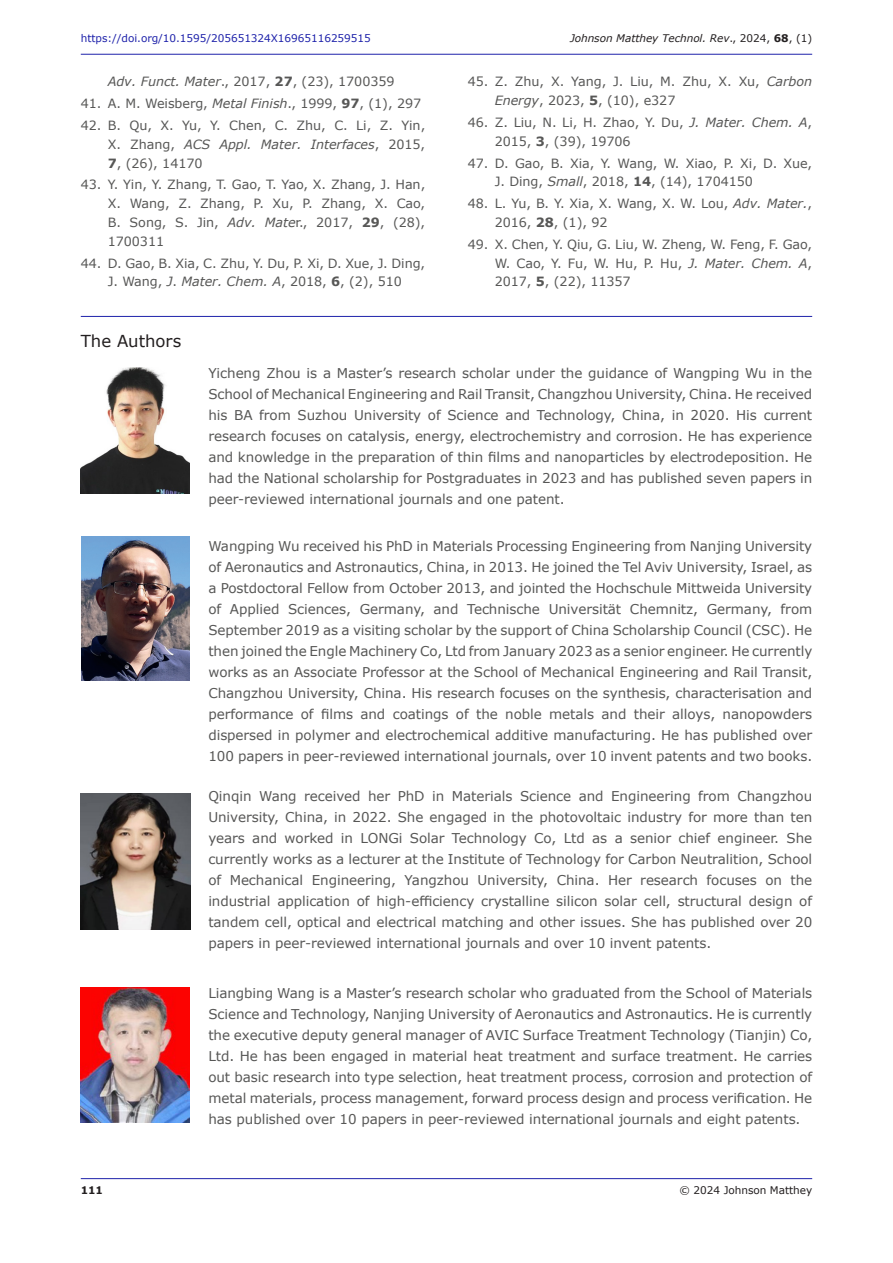
<style>
.page{position:relative;width:893px;height:1263px;background:#fff}
.page>*{position:absolute;margin:0;border:0;box-sizing:border-box;transform-origin:0 0}
.The_author_head_at_t{font:16.5px "Verdana";color:#231f20}
.Author_profile_at_th{font:13.5px/21px "Verdana";letter-spacing:-.005em;color:#575756;text-align:justify}
.t1{font:12.75px/18.8px "Verdana";letter-spacing:-.005em;color:#575756}
.t2{font:10.5px "Verdana";letter-spacing:-.005em;color:#1e22aa}
.t3{font:italic 10.5px "Verdana";letter-spacing:-.005em;color:#231f20}
.t4{font:10.5px "Verdana";letter-spacing:-.005em;color:#231f20}
.t5{font:700 10.5px "Verdana";color:#231f20}
.s1{font-style:normal}
.s2{font-weight:700;font-style:normal}
.s3{font-style:italic}
.s4{font-weight:700}
</style>
<div class="page">
<hr style="left:81px;top:1178px;width:731px;height:1px;background:#1e22aa">
<hr style="left:81px;top:54px;width:731px;height:1px;background:#1e22aa">
<img style="left:81px;top:367px;width:109px;height:126px">
<img style="left:81px;top:537px;width:108px;height:144px">
<img style="left:81px;top:794px;width:109px;height:135px">
<hr style="left:81px;top:316px;width:731px;height:1px;background:#1e22aa">
<img style="left:81px;top:987px;width:109px;height:135px">
<p class="t2" style="left:81px;top:31px;width:291px">https://doi.org/10.1595/205651324X16965116259515</p>
<p class="t3" style="left:570px;top:31px;width:244px">Johnson Matthey Technol. Rev<span class="s1">., 2024,</span> <span class="s2">68</span><span class="s1">, (1)</span></p>
<p class="t1" style="left:108px;top:72px;width:288px"><span class="s3">Adv. Funct. Mater</span>., 2017, <span class="s4">27</span>, (23), 1700359</p>
<p class="t1" style="left:81px;top:94px;width:342px">41. A. M. Weisberg, <span class="s3">Metal Finish</span>., 1999, <span class="s4">97</span>, (1), 297</p>
<p class="t1" style="left:108px;top:116px;width:319px;text-align:justify;text-indent:-27px">42. B. Qu, X. Yu, Y. Chen, C. Zhu, C. Li, Z. Yin, X. Zhang, <span class="s3">ACS Appl. Mater. Interfaces</span>, 2015, <span class="s4">7</span>, (26), 14170</p>
<p class="t1" style="left:108px;top:175px;width:319px;text-align:justify;text-indent:-27px">43. Y. Yin, Y. Zhang, T. Gao, T. Yao, X. Zhang, J. Han, X. Wang, Z. Zhang, P. Xu, P. Zhang, X. Cao, B. Song, S. Jin, <span class="s3">Adv. Mate</span>r., 2017, <span class="s4">29</span>, (28), 1700311</p>
<p class="t1" style="left:81px;top:253px;width:346px;text-align:center">44. D. Gao, B. Xia, C. Zhu, Y. Du, P. Xi, D. Xue, J. Ding,<br>J. Wang, <span class="s3">J</span>. <span class="s3">Mater. Chem. A</span>, 2018, <span class="s4">6</span>, (2), 510</p>
<p class="t1" style="left:495px;top:72px;width:319px;text-indent:-27px">45. Z. Zhu, X. Yang, J. Liu, M. Zhu, X. Xu, <span class="s3">Carbon<br>Energy</span>, 2023, <span class="s4">5</span>, (10), e327</p>
<p class="t1" style="left:495px;top:113px;width:319px;text-indent:-27px">46. Z. Liu, N. Li, H. Zhao, Y. Du, <span class="s3">J. Mater. Chem. A</span>,<br>2015, <span class="s4">3</span>, (39), 19706</p>
<p class="t1" style="left:495px;top:153px;width:319px;text-indent:-27px">47. D. Gao, B. Xia, Y. Wang, W. Xiao, P. Xi, D. Xue,<br>J. Ding, <span class="s3">Small</span>, 2018, <span class="s4">14</span>, (14), 1704150</p>
<p class="t1" style="left:495px;top:194px;width:319px;text-indent:-27px">48. L. Yu, B. Y. Xia, X. Wang, X. W. Lou, <span class="s3">Adv. Mater.</span>,<br>2016, <span class="s4">28</span>, (1), 92</p>
<p class="t1" style="left:495px;top:235px;width:319px;text-align:justify;text-indent:-27px">49. X. Chen, Y. Qiu, G. Liu, W. Zheng, W. Feng, F. Gao, W. Cao, Y. Fu, W. Hu, P. Hu, <span class="s3">J. Mater. Chem. A</span>, 2017, <span class="s4">5</span>, (22), 11357</p>
<p class="The_author_head_at_t" style="left:81px;top:329px;width:102px">The Authors</p>
<p class="Author_profile_at_th" style="left:208px;top:363px;width:605px">Yicheng Zhou is a Master’s research scholar under the guidance of Wangping Wu in the School of Mechanical Engineering and Rail Transit, Changzhou University, China. He received his BA from Suzhou University of Science and Technology, China, in 2020. His current research focuses on catalysis, energy, electrochemistry and corrosion. He has experience and knowledge in the preparation of thin films and nanoparticles by electrodeposition. He had the National scholarship for Postgraduates in 2023 and has published seven papers in peer-reviewed international journals and one patent.</p>
<p class="Author_profile_at_th" style="left:208px;top:535px;width:605px">Wangping Wu received his PhD in Materials Processing Engineering from Nanjing University of Aeronautics and Astronautics, China, in 2013. He joined the Tel Aviv University, Israel, as a Postdoctoral Fellow from October 2013, and jointed the Hochschule Mittweida University of Applied Sciences, Germany, and Technische Universität Chemnitz, Germany, from September 2019 as a visiting scholar by the support of China Scholarship Council (CSC). He then joined the Engle Machinery Co, Ltd from January 2023 as a senior engineer. He currently works as an Associate Professor at the School of Mechanical Engineering and Rail Transit, Changzhou University, China. His research focuses on the synthesis, characterisation and performance of films and coatings of the noble metals and their alloys, nanopowders dispersed in polymer and electrochemical additive manufacturing. He has published over 100 papers in peer-reviewed international journals, over 10 invent patents and two books.</p>
<p class="Author_profile_at_th" style="left:208px;top:786px;width:605px">Qinqin Wang received her PhD in Materials Science and Engineering from Changzhou University, China, in 2022. She engaged in the photovoltaic industry for more than ten years and worked in LONGi Solar Technology Co, Ltd as a senior chief engineer. She currently works as a lecturer at the Institute of Technology for Carbon Neutralition, School of Mechanical Engineering, Yangzhou University, China. Her research focuses on the industrial application of high-efficiency crystalline silicon solar cell, structural design of tandem cell, optical and electrical matching and other issues. She has published over 20 papers in peer-reviewed international journals and over 10 invent patents.</p>
<p class="Author_profile_at_th" style="left:208px;top:982px;width:605px">Liangbing Wang is a Master’s research scholar who graduated from the School of Materials Science and Technology, Nanjing University of Aeronautics and Astronautics. He is currently the executive deputy general manager of AVIC Surface Treatment Technology (Tianjin) Co, Ltd. He has been engaged in material heat treatment and surface treatment. He carries out basic research into type selection, heat treatment process, corrosion and protection of metal materials, process management, forward process design and process verification. He has published over 10 papers in peer-reviewed international journals and eight patents.</p>
<p class="t5" style="left:81px;top:1183px;width:24px">111</p>
<p class="t4" style="left:679px;top:1183px;width:134px">© 2024 Johnson Matthey</p>
</div>
